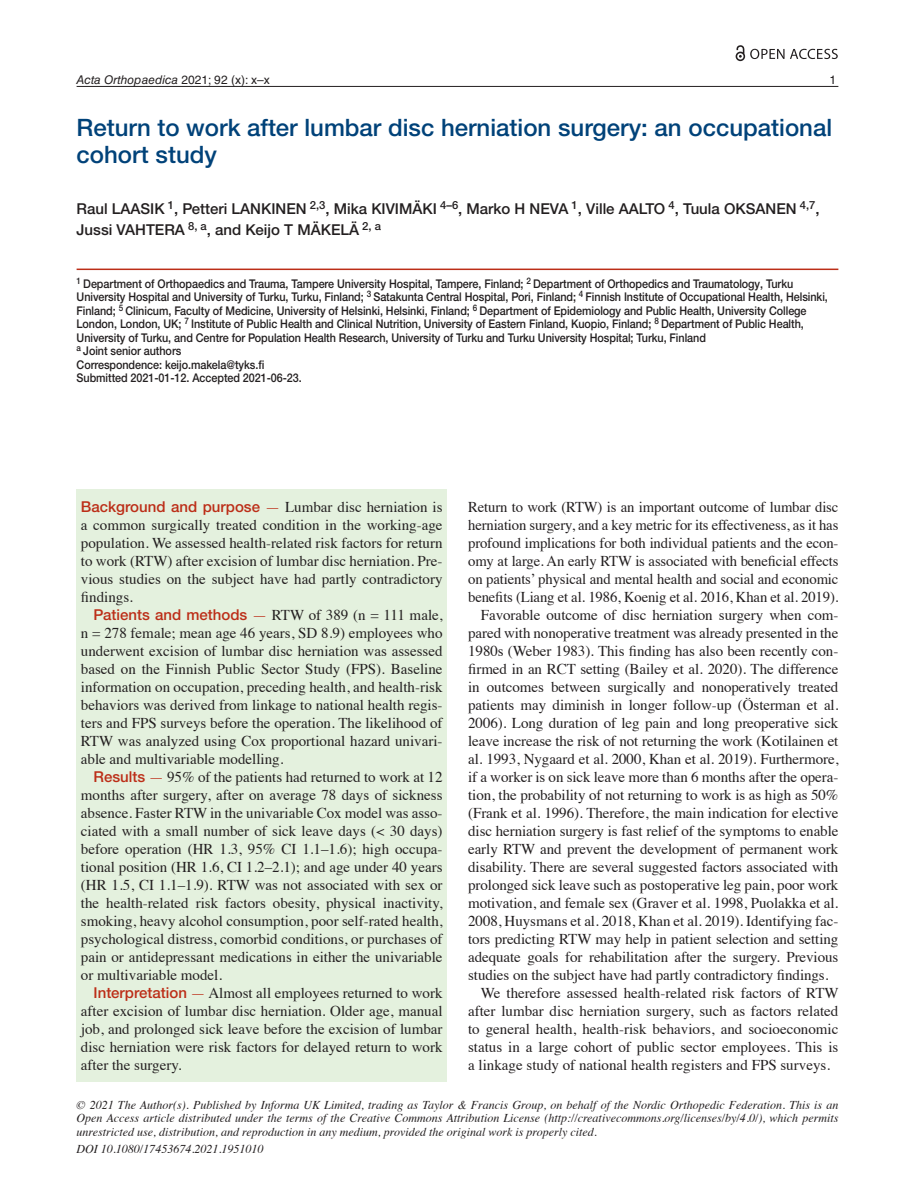
<style>
.page{position:relative;width:915px;height:1191px;background:#fff}
.page>*{position:absolute;margin:0;border:0;box-sizing:border-box;transform-origin:0 0}
.t1{font:500 24px/27px "Helvetica Neue LTW1 G";color:#004279}
.t2{font:15px/18px "Times";letter-spacing:-.005em;color:#231f20;text-align:justify}
.t3{font:500 15px/21px "Helvetica Neue LTW1 G";color:#231f20}
.t4{font:500 12px/13.5px "Helvetica Neue LTW1 G";letter-spacing:-.005em;color:#231f20;scale:.9 1}
.t5{font:italic 12px/13.5px "Times";color:#231f20;text-align:justify}
.t6{font:italic 12px "Helvetica LT Std";color:#231f20}
.t7{font:12px "Helvetica LT Std";color:#231f20}
.s1{font-style:normal}
.s2{font-family:"Helvetica Neue LTW1 G";font-weight:500;color:#bc2e18}
.s3{color:#bc2e18}
</style>
<div class="page">
<hr style="left:77px;top:86px;width:761px;height:1px;background:#231f20">
<div style="left:77px;top:489px;width:369px;height:592px;background:#e4f1de"></div>
<hr style="left:77px;top:268px;width:761px;height:2px;background:#bc2e18">
<svg style="left:735px;top:45px;width:9px;height:16px"></svg>
<svg style="left:750px;top:49px;width:87px;height:10px"></svg>
<p class="t6" style="left:77px;top:72px;width:195px">Acta Orthopaedica <span class="s1">2021; 92 (x): x–x</span></p>
<p class="t7" style="left:829px;top:72px;width:8px">1</p>
<h1 class="t1" style="left:77px;top:114px;width:756px">Return to work after lumbar disc herniation surgery: an occupational cohort study</h1>
<p class="t3" style="left:77px;top:198px;width:744px">Raul LAASIK <sup>1</sup>, Petteri LANKINEN <sup>2,3</sup>, Mika KIVIMÄKI <sup>4–6</sup>, Marko H NEVA <sup>1</sup>, Ville AALTO <sup>4</sup>, Tuula OKSANEN <sup>4,7</sup>,<br>Jussi VAHTERA <sup>8,</sup> <sup>a</sup>, and Keijo T MÄKELÄ <sup>2,</sup> <sup>a</sup></p>
<p class="t4" style="left:77px;top:277px;width:836px"><sup>1</sup> Department of Orthopaedics and Trauma, Tampere University Hospital, Tampere, Finland; <sup>2</sup> Department of Orthopedics and Traumatology, Turku University Hospital and University of Turku, Turku, Finland; <sup>3</sup> Satakunta Central Hospital, Pori, Finland; <sup>4</sup> Finnish Institute of Occupational Health, Helsinki, Finland; <sup>5</sup> Clinicum, Faculty of Medicine, University of Helsinki, Helsinki, Finland; <sup>6</sup> Department of Epidemiology and Public Health, University College London, London, UK; <sup>7</sup> Institute of Public Health and Clinical Nutrition, University of Eastern Finland, Kuopio, Finland; <sup>8</sup> Department of Public Health, University of Turku, and Centre for Population Health Research, University of Turku and Turku University Hospital; Turku, Finland<br><sup>a</sup> Joint senior authors<br>Correspondence: keijo.makela@tyks.fi<br>Submitted 2021-01-12. Accepted 2021-06-23.</p>
<p class="t2" style="left:81px;top:496px;width:363px"><span class="s2">Background and purpose</span> <span class="s3">—</span> Lumbar disc herniation is a common surgically treated condition in the working-age population. We assessed health-related risk factors for return to work (RTW) after excision of lumbar disc herniation. Pre&shy;vious studies on the subject have had partly contradictory findings.</p>
<p class="t2" style="left:81px;top:604px;width:363px;text-indent:13px"><span class="s2">Patients and methods</span> <span class="s3">—</span> RTW of 389 (n = 111 male, n = 278 female; mean age 46 years, SD 8.9) employees who underwent excision of lumbar disc herniation was assessed based on the Finnish Public Sector Study (FPS). Baseline information on occupation, preceding health, and health-risk behaviors was derived from linkage to national health regis&shy;ters and FPS surveys before the operation. The likelihood of RTW was analyzed using Cox proportional hazard univari&shy;able and multivariable modelling.</p>
<p class="t2" style="left:81px;top:766px;width:363px;text-indent:13px"><span class="s2">Results</span> <span class="s3">—</span> 95% of the patients had returned to work at 12 months after surgery, after on average 78 days of sickness absence. Faster RTW in the univariable Cox model was asso&shy;ciated with a small number of sick leave days (&lt; 30 days) before operation (HR 1.3, 95% CI 1.1–1.6); high occupa&shy;tional position (HR 1.6, CI 1.2–2.1); and age under 40 years (HR 1.5, CI 1.1–1.9). RTW was not associated with sex or the health-related risk factors obesity, physical inactivity, smoking, heavy alcohol consumption, poor self-rated health, psychological distress, comorbid conditions, or purchases of pain or antidepressant medications in either the univariable or multivariable model.</p>
<p class="t2" style="left:81px;top:982px;width:363px;text-indent:13px"><span class="s2">Interpretation</span> <span class="s3">—</span> Almost all employees returned to work after excision of lumbar disc herniation. Older age, manual job, and prolonged sick leave before the excision of lumbar disc herniation were risk factors for delayed return to work after the surgery.</p>
<p class="t2" style="left:468px;top:496px;width:371px">Return to work (RTW) is an important outcome of lumbar disc</p>
<p class="t2" style="left:468px;top:514px;width:371px">herniation surgery, and a key metric for its effectiveness, as it has</p>
<p class="t2" style="left:468px;top:532px;width:371px">profound implications for both individual patients and the econ-</p>
<p class="t2" style="left:468px;top:550px;width:371px">omy at large. An early RTW is associated with beneficial effects</p>
<p class="t2" style="left:468px;top:568px;width:371px">on patients’ physical and mental health and social and economic</p>
<p class="t2" style="left:468px;top:586px;width:371px">benefits (Liang et al. 1986, Koenig et al. 2016, Khan et al. 2019).</p>
<p class="t2" style="left:480px;top:604px;width:359px">Favorable outcome of disc herniation surgery when com-</p>
<p class="t2" style="left:468px;top:622px;width:371px">pared with nonoperative treatment was already presented in the</p>
<p class="t2" style="left:468px;top:640px;width:371px">1980s (Weber 1983). This finding has also been recently con-</p>
<p class="t2" style="left:468px;top:658px;width:371px">firmed in an RCT setting (Bailey et al. 2020). The difference</p>
<p class="t2" style="left:468px;top:676px;width:371px">in outcomes between surgically and nonoperatively treated</p>
<p class="t2" style="left:468px;top:694px;width:371px">patients may diminish in longer follow-up (Österman et al.</p>
<p class="t2" style="left:468px;top:712px;width:371px">2006). Long duration of leg pain and long preoperative sick</p>
<p class="t2" style="left:468px;top:730px;width:371px">leave increase the risk of not returning the work (Kotilainen et</p>
<p class="t2" style="left:468px;top:748px;width:371px">al. 1993, Nygaard et al. 2000, Khan et al. 2019). Furthermore,</p>
<p class="t2" style="left:468px;top:766px;width:371px">if a worker is on sick leave more than 6 months after the opera-</p>
<p class="t2" style="left:468px;top:784px;width:372px">tion, the probability of not returning to work is as high as 50%</p>
<p class="t2" style="left:468px;top:802px;width:372px">(Frank et al. 1996). Therefore, the main indication for elective</p>
<p class="t2" style="left:468px;top:820px;width:372px">disc herniation surgery is fast relief of the symptoms to enable</p>
<p class="t2" style="left:468px;top:838px;width:371px">early RTW and prevent the development of permanent work</p>
<p class="t2" style="left:468px;top:856px;width:372px">disability. There are several suggested factors associated with</p>
<p class="t2" style="left:468px;top:874px;width:371px">prolonged sick leave such as postoperative leg pain, poor work</p>
<p class="t2" style="left:468px;top:892px;width:371px">motivation, and female sex (Graver et al. 1998, Puolakka et al.</p>
<p class="t2" style="left:468px;top:910px;width:371px">2008, Huysmans et al. 2018, Khan et al. 2019). Identifying fac-</p>
<p class="t2" style="left:468px;top:928px;width:371px">tors predicting RTW may help in patient selection and setting</p>
<p class="t2" style="left:468px;top:946px;width:371px">adequate goals for rehabilitation after the surgery. Previous</p>
<p class="t2" style="left:468px;top:964px;width:362px">studies on the subject have had partly contradictory findings.</p>
<p class="t2" style="left:480px;top:982px;width:359px">We therefore assessed health-related risk factors of RTW</p>
<p class="t2" style="left:468px;top:1000px;width:371px">after lumbar disc herniation surgery, such as factors related</p>
<p class="t2" style="left:468px;top:1018px;width:371px">to general health, health-risk behaviors, and socioeconomic</p>
<p class="t2" style="left:468px;top:1036px;width:371px">status in a large cohort of public sector employees. This is</p>
<p class="t2" style="left:468px;top:1054px;width:363px">a linkage study of national health registers and FPS surveys.</p>
<p class="t5" style="left:77px;top:1097px;width:763px">© 2021 The Author(s). Published by Informa UK Limited, trading as Taylor &amp; Francis Group, on behalf of the Nordic Orthopedic Federation. This is an Open Access article distributed under the terms of the Creative Commons Attribution License (http://creativecommons.org/licenses/by/4.0/), which permits unrestricted use, distribution, and reproduction in any medium, provided the original work is properly cited.</p>
<p class="t5" style="left:77px;top:1142px;width:188px">DOI 10.1080/17453674.2021.1951010</p>
</div>
